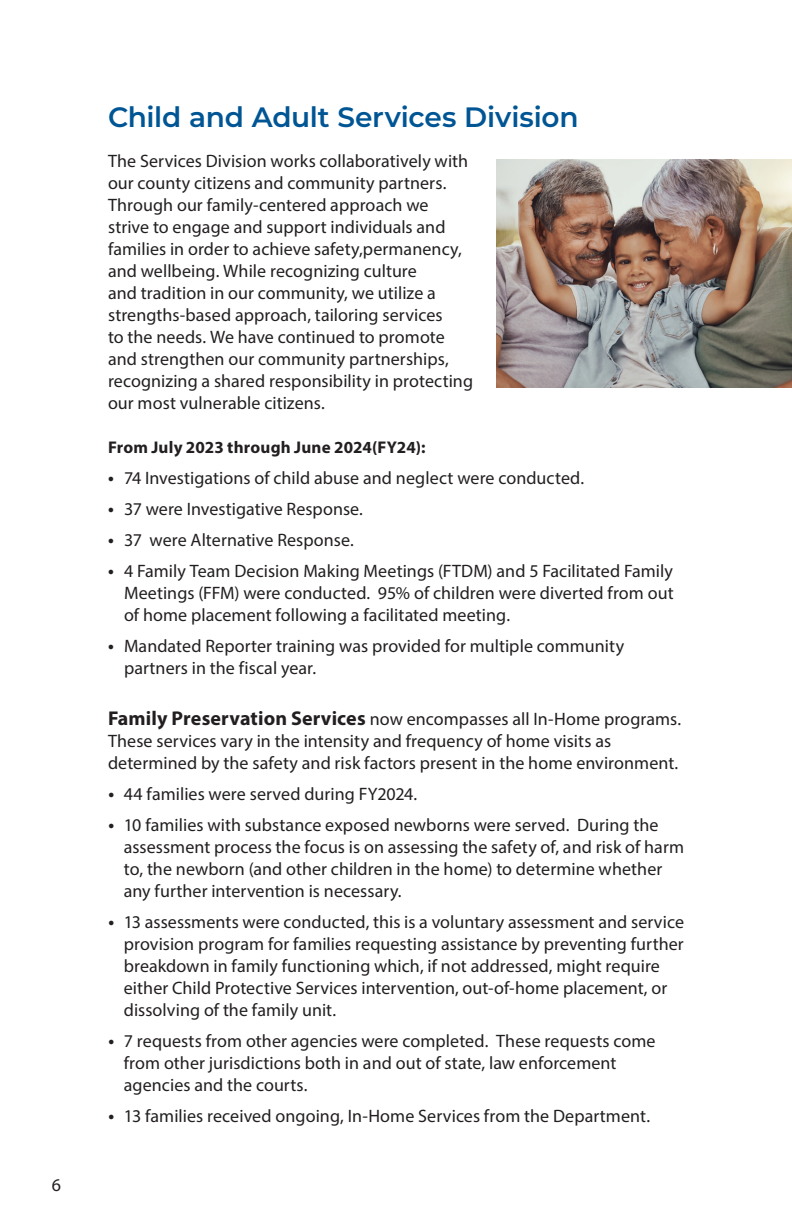
<style>
.page{position:relative;width:792px;height:1224px;background:#fff}
.page>*{position:absolute;margin:0;border:0;box-sizing:border-box;transform-origin:0 0}
.t1{font:600 28px "Montserrat";letter-spacing:-.01em;color:#005594}
.t2{font:18px/22px "Myriad Pro";letter-spacing:.005em;color:#231f20}
.t3{font:700 17px "Myriad Pro";letter-spacing:.01em;color:#231f20}
.s1{font-family:"Montserrat";font-weight:700}
.s2{font-weight:700;font-size:20px}
</style>
<div class="page">
<img style="left:497px;top:160px;width:295px;height:228px">
<p class="t2" style="left:52px;top:1174px;width:11px">6</p>
<h1 class="t1" style="left:108px;top:97px;width:472px">Child and Adult Services Division</h1>
<p class="t2" style="left:108px;top:150px;width:367px">The Services Division works collaboratively with our county citizens and community partners.<br>Through our family-centered approach we strive to engage and support individuals and families in order to achieve safety,permanency, and wellbeing. While recognizing culture<br>and tradition in our community, we utilize a strengths-based approach, tailoring services<br>to the needs. We have continued to promote and strengthen our community partnerships, recognizing a shared responsibility in protecting our most vulnerable citizens.</p>
<p class="t3" style="left:108px;top:436px;width:319px">From July 2023 through June 2024(FY24):</p>
<p class="t2" style="left:108px;top:467px;width:478px"><span class="s1">•</span> 74 Investigations of child abuse and neglect were conducted.</p>
<p class="t2" style="left:108px;top:498px;width:257px"><span class="s1">•</span> 37 were Investigative Response.</p>
<p class="t2" style="left:108px;top:529px;width:247px"><span class="s1">•</span> 37 were Alternative Response.</p>
<p class="t2" style="left:124px;top:560px;width:551px;text-align:justify;text-indent:-16px"><span class="s1">•</span> 4 Family Team Decision Making Meetings (FTDM) and 5 Facilitated Family Meetings (FFM) were conducted. 95% of children were diverted from out of home placement following a facilitated meeting.</p>
<p class="t2" style="left:124px;top:635px;width:502px;text-indent:-16px"><span class="s1">•</span> Mandated Reporter training was provided for multiple community partners in the fiscal year.</p>
<p class="t2" style="left:108px;top:708px;width:575px"><span class="s2">Family Preservation Services</span> now encompasses all In-Home programs.<br>These services vary in the intensity and frequency of home visits as determined by the safety and risk factors present in the home environment.</p>
<p class="t2" style="left:108px;top:783px;width:311px"><span class="s1">•</span> 44 families were served during FY2024.</p>
<p class="t2" style="left:124px;top:814px;width:562px;text-indent:-16px"><span class="s1">•</span> 10 families with substance exposed newborns were served. During the assessment process the focus is on assessing the safety of, and risk of harm to, the newborn (and other children in the home) to determine whether any further intervention is necessary.</p>
<p class="t2" style="left:124px;top:911px;width:562px;text-indent:-16px"><span class="s1">•</span> 13 assessments were conducted, this is a voluntary assessment and service provision program for families requesting assistance by preventing further breakdown in family functioning which, if not addressed, might require either Child Protective Services intervention, out-of-home placement, or dissolving of the family unit.</p>
<p class="t2" style="left:124px;top:1030px;width:533px;text-indent:-16px"><span class="s1">•</span> 7 requests from other agencies were completed. These requests come from other jurisdictions both in and out of state, law enforcement agencies and the courts.</p>
<p class="t2" style="left:108px;top:1105px;width:544px"><span class="s1">•</span> 13 families received ongoing, In-Home Services from the Department.</p>
</div>
